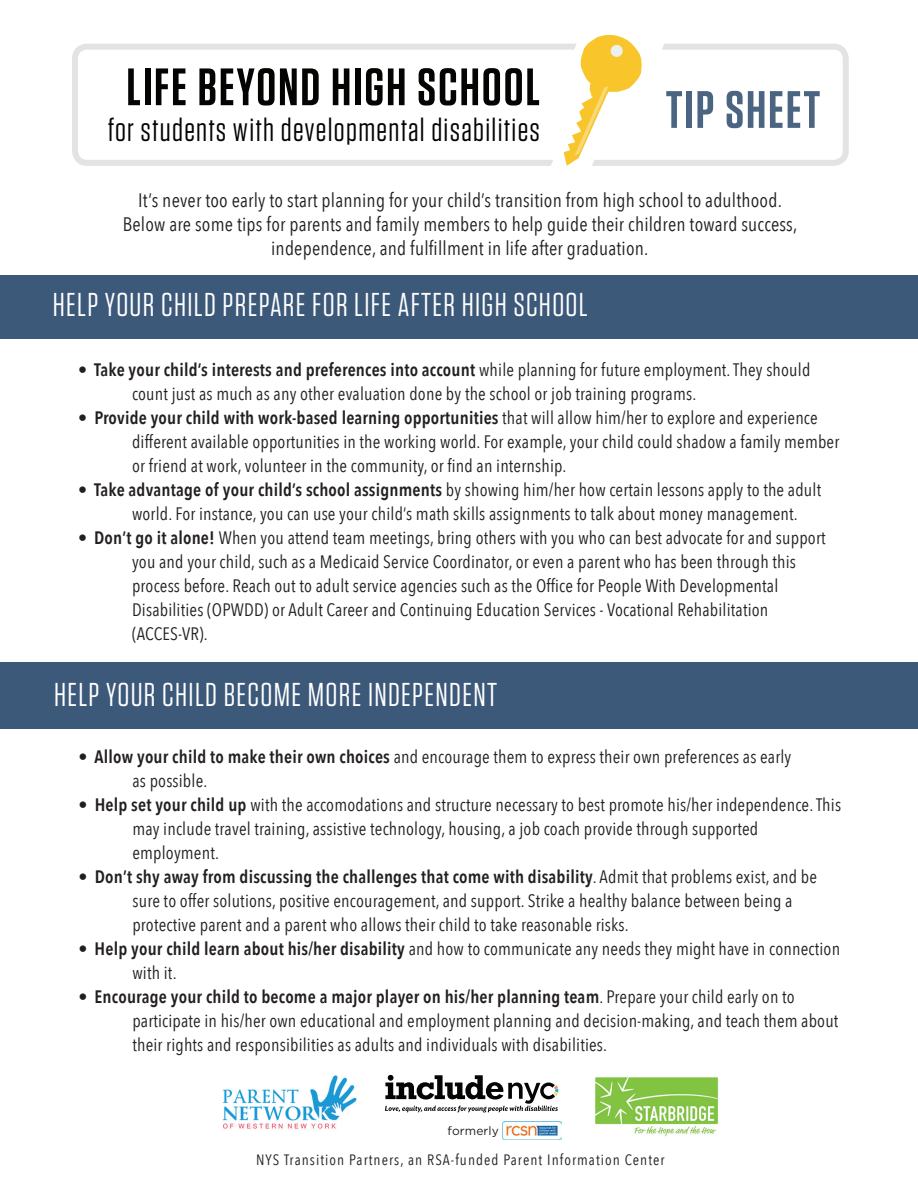
<style>
.page{position:relative;width:918px;height:1188px;background:#fff}
.page>*{position:absolute;margin:0;border:0;box-sizing:border-box;transform-origin:0 0}
.t1{font:600 52.5px "Tungsten";letter-spacing:.04em;color:#040503}
.t2{font:600 52.5px "Tungsten";letter-spacing:.04em;color:#4a6481}
.t3{font:33px "Tungsten";letter-spacing:.04em;color:#fff}
.t4{font:33px "Tungsten";letter-spacing:.04em;color:#040503}
.t5{font:19.5px/24px "Avenir Next Condensed";letter-spacing:.01em;color:#231f20;text-align:center}
.t6{font:18px/24px "Avenir Next Condensed";letter-spacing:.01em;color:#231f20}
.t7{font:15px "Avenir Next Condensed";letter-spacing:.07em;color:#231f20}
.t8{font:12px "Gotham";letter-spacing:.01em;color:#231f20}
.s1{font-weight:600}
</style>
<div class="page">
<div style="left:72px;top:44px;width:777px;height:122px;border:6px solid #e2e3e2;border-radius:12px"></div>
<svg style="left:547px;top:34px;width:120px;height:132px"></svg>
<div style="left:0;top:276px;width:918px;height:63px;background:#3d597a"></div>
<div style="left:0;top:662px;width:918px;height:66px;background:#3d597a"></div>
<img style="left:223px;top:1075px;width:134px;height:54px">
<img style="left:503px;top:1122px;width:58px;height:18px">
<img style="left:595px;top:1077px;width:124px;height:60px">
<svg style="left:385px;top:1075px;width:173px;height:37px"></svg>
<p class="t1" style="left:127px;top:59px;width:415px">LIFE BEYOND HIGH SCHOOL</p>
<p class="t4" style="left:108px;top:113px;width:434px">for students with developmental disabilities</p>
<p class="t2" style="left:666px;top:82px;width:156px">TIP SHEET</p>
<p class="t5" style="left:123px;top:187px;width:676px">It’s never too early to start planning for your child’s transition from high school to adulthood.<br>Below are some tips for parents and family members to help guide their children toward success,</p>
<p class="t5" style="left:271px;top:235px;width:379px">independence, and fulfillment in life after graduation.</p>
<p class="t3" style="left:53px;top:287px;width:536px">HELP YOUR CHILD PREPARE FOR LIFE AFTER HIGH SCHOOL</p>
<p class="t6" style="left:132px;top:357px;width:680px;text-indent:-54px">• <span class="s1">Take your child’s interests and preferences into account</span> while planning for future employment. They should count just as much as any other evaluation done by the school or job training programs.</p>
<p class="t6" style="left:132px;top:405px;width:709px;text-indent:-54px">• <span class="s1">Provide your child with work-based learning opportunities</span> that will allow him/her to explore and experience different available opportunities in the working world. For example, your child could shadow a family member or friend at work, volunteer in the community, or find an internship.</p>
<p class="t6" style="left:132px;top:477px;width:691px;text-indent:-54px">• <span class="s1">Take advantage of your child’s school assignments</span> by showing him/her how certain lessons apply to the adult world. For instance, you can use your child’s math skills assignments to talk about money management.</p>
<p class="t6" style="left:132px;top:525px;width:695px;text-indent:-54px">• <span class="s1">Don’t go it alone!</span> When you attend team meetings, bring others with you who can best advocate for and support you and your child, such as a Medicaid Service Coordinator, or even a parent who has been through this process before. Reach out to adult service agencies such as the Office for People With Developmental Disabilities (OPWDD) or Adult Career and Continuing Education Services - Vocational Rehabilitation (ACCES-VR).</p>
<p class="t3" style="left:54px;top:677px;width:445px">HELP YOUR CHILD BECOME MORE INDEPENDENT</p>
<p class="t6" style="left:132px;top:744px;width:660px;text-indent:-54px">• <span class="s1">Allow your child to make their own choices</span> and encourage them to express their own preferences as early as possible.</p>
<p class="t6" style="left:132px;top:792px;width:710px;text-indent:-54px">• <span class="s1">Help set your child up</span> with the accomodations and structure necessary to best promote his/her independence. This may include travel training, assistive technology, housing, a job coach provide through supported employment.</p>
<p class="t6" style="left:132px;top:864px;width:686px;text-indent:-54px">• <span class="s1">Don’t shy away from discussing the challenges that come with disability</span>. Admit that problems exist, and be sure to offer solutions, positive encouragement, and support. Strike a healthy balance between being a protective parent and a parent who allows their child to take reasonable risks.</p>
<p class="t6" style="left:132px;top:936px;width:709px;text-indent:-54px">• <span class="s1">Help your child learn about his/her disability</span> and how to communicate any needs they might have in connection with it.</p>
<p class="t6" style="left:132px;top:984px;width:708px;text-indent:-54px">• <span class="s1">Encourage your child to become a major player on his/her planning team</span>. Prepare your child early on to participate in his/her own educational and employment planning and decision-making, and teach them about</p>
<p class="t6" style="left:132px;top:1032px;width:476px">their rights and responsibilities as adults and individuals with disabilities.</p>
<p class="t8" style="left:448px;top:1123px;width:53px">formerly</p>
<p class="t7" style="left:256px;top:1147px;width:410px">NYS Transition Partners, an RSA-funded Parent Information Center</p>
</div>
